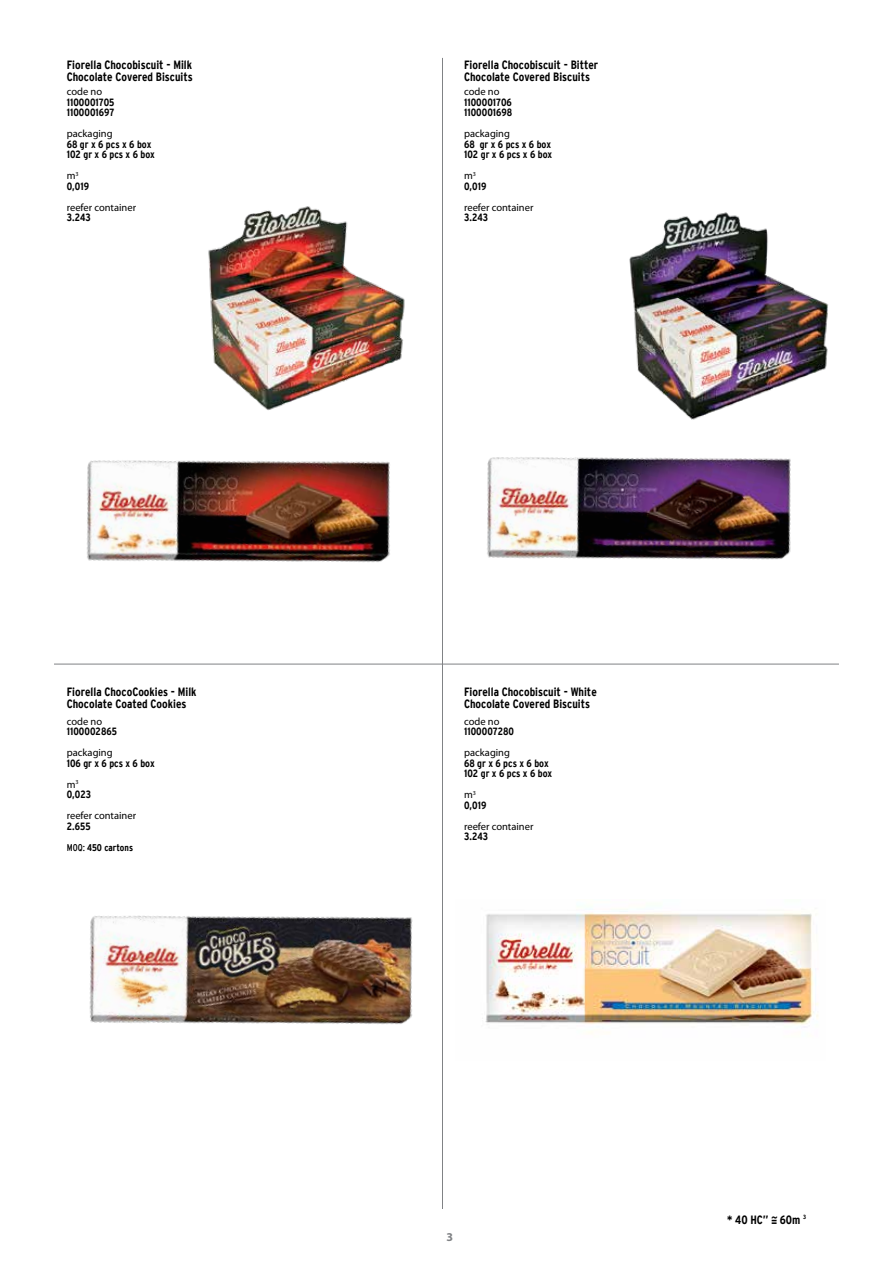
<style>
.page{position:relative;width:893px;height:1263px;background:#fff}
.page>*{position:absolute;margin:0;border:0;box-sizing:border-box;transform-origin:0 0}
.t1{font:700 condensed 12px/12px "Interstate TR";color:#000}
.t2{font:700 12px "Myriad Pro";color:#808285}
.t3{font:700 condensed 10.5px/10.5px "Interstate TR";color:#000}
.t4{font:10.5px "Myriad Pro";color:#000}
.t5{font:700 condensed 9.75px "Interstate TR";color:#000}
.t6{font:700 condensed 6px "Interstate TR";color:#000}
.s1{font-weight:400}
</style>
<div class="page">
<img style="left:89px;top:915px;width:324px;height:109px">
<img style="left:485px;top:912px;width:334px;height:121px">
<img style="left:208px;top:206px;width:197px;height:204px">
<img style="left:629px;top:212px;width:199px;height:201px">
<img style="left:487px;top:413px;width:304px;height:147px">
<img style="left:87px;top:460px;width:303px;height:102px">
<hr style="left:54px;top:664px;width:785px;height:1px;background:#808285">
<hr style="left:442px;top:58px;width:1px;height:1151px;background:#808285">
<p class="t1" style="left:67px;top:58px;width:128px">Fiorella Chocobiscuit - Milk<br>Chocolate Covered Biscuits</p>
<p class="t4" style="left:67px;top:85px;width:37px">code no</p>
<p class="t3" style="left:67px;top:97px;width:49px">1100001705<br>1100001697</p>
<p class="t4" style="left:67px;top:127px;width:47px">packaging</p>
<p class="t3" style="left:67px;top:139px;width:90px">68 gr x 6 pcs x 6 box<br>102 gr x 6 pcs x 6 box</p>
<p class="t4" style="left:67px;top:169px;width:13px">m<sup>3</sup></p>
<p class="t3" style="left:67px;top:181px;width:24px">0,019</p>
<p class="t4" style="left:67px;top:201px;width:71px">reefer container</p>
<p class="t3" style="left:67px;top:212px;width:26px">3.243</p>
<p class="t1" style="left:67px;top:686px;width:131px">Fiorella ChocoCookies - Milk<br>Chocolate Coated Cookies</p>
<p class="t4" style="left:67px;top:715px;width:37px">code no</p>
<p class="t3" style="left:67px;top:726px;width:52px">1100002865</p>
<p class="t4" style="left:67px;top:746px;width:47px">packaging</p>
<p class="t3" style="left:67px;top:758px;width:90px">106 gr x 6 pcs x 6 box</p>
<p class="t4" style="left:67px;top:778px;width:13px">m<sup>3</sup></p>
<p class="t3" style="left:67px;top:789px;width:26px">0,023</p>
<p class="t4" style="left:67px;top:809px;width:71px">reefer container</p>
<p class="t3" style="left:67px;top:821px;width:25px">2.655</p>
<p class="t5" style="left:67px;top:842px;width:68px"><span class="s1">MOQ:</span> 450 cartons</p>
<p class="t1" style="left:464px;top:58px;width:136px">Fiorella Chocobiscuit - Bitter<br>Chocolate Covered Biscuits</p>
<p class="t4" style="left:464px;top:85px;width:37px">code no</p>
<p class="t3" style="left:464px;top:97px;width:50px">1100001706<br>1100001698</p>
<p class="t4" style="left:464px;top:127px;width:47px">packaging</p>
<p class="t3" style="left:464px;top:139px;width:90px">68 gr x 6 pcs x 6 box<br>102 gr x 6 pcs x 6 box</p>
<p class="t4" style="left:464px;top:169px;width:13px">m<sup>3</sup></p>
<p class="t3" style="left:464px;top:181px;width:24px">0,019</p>
<p class="t4" style="left:464px;top:201px;width:71px">reefer container</p>
<p class="t3" style="left:464px;top:212px;width:26px">3.243</p>
<p class="t1" style="left:464px;top:686px;width:134px">Fiorella Chocobiscuit - White<br>Chocolate Covered Biscuits</p>
<p class="t4" style="left:464px;top:715px;width:37px">code no</p>
<p class="t3" style="left:464px;top:726px;width:52px">1100007280</p>
<p class="t4" style="left:464px;top:746px;width:47px">packaging</p>
<p class="t3" style="left:464px;top:758px;width:90px">68 gr x 6 pcs x 6 box<br>102 gr x 6 pcs x 6 box</p>
<p class="t4" style="left:464px;top:788px;width:13px">m<sup>3</sup></p>
<p class="t3" style="left:464px;top:800px;width:24px">0,019</p>
<p class="t4" style="left:464px;top:820px;width:71px">reefer container</p>
<p class="t3" style="left:464px;top:831px;width:26px">3.243</p>
<p class="t2" style="left:446px;top:1229px;width:8px">3</p>
<p class="t1" style="left:771px;top:1211px;width:8px">~</p>
<p class="t6" style="left:803px;top:1213px;width:5px">3</p>
<p class="t1" style="left:771px;top:1216px;width:8px">=</p>
<p class="t1" style="left:727px;top:1213px;width:75px">* 40 HC” 60m</p>
</div>
